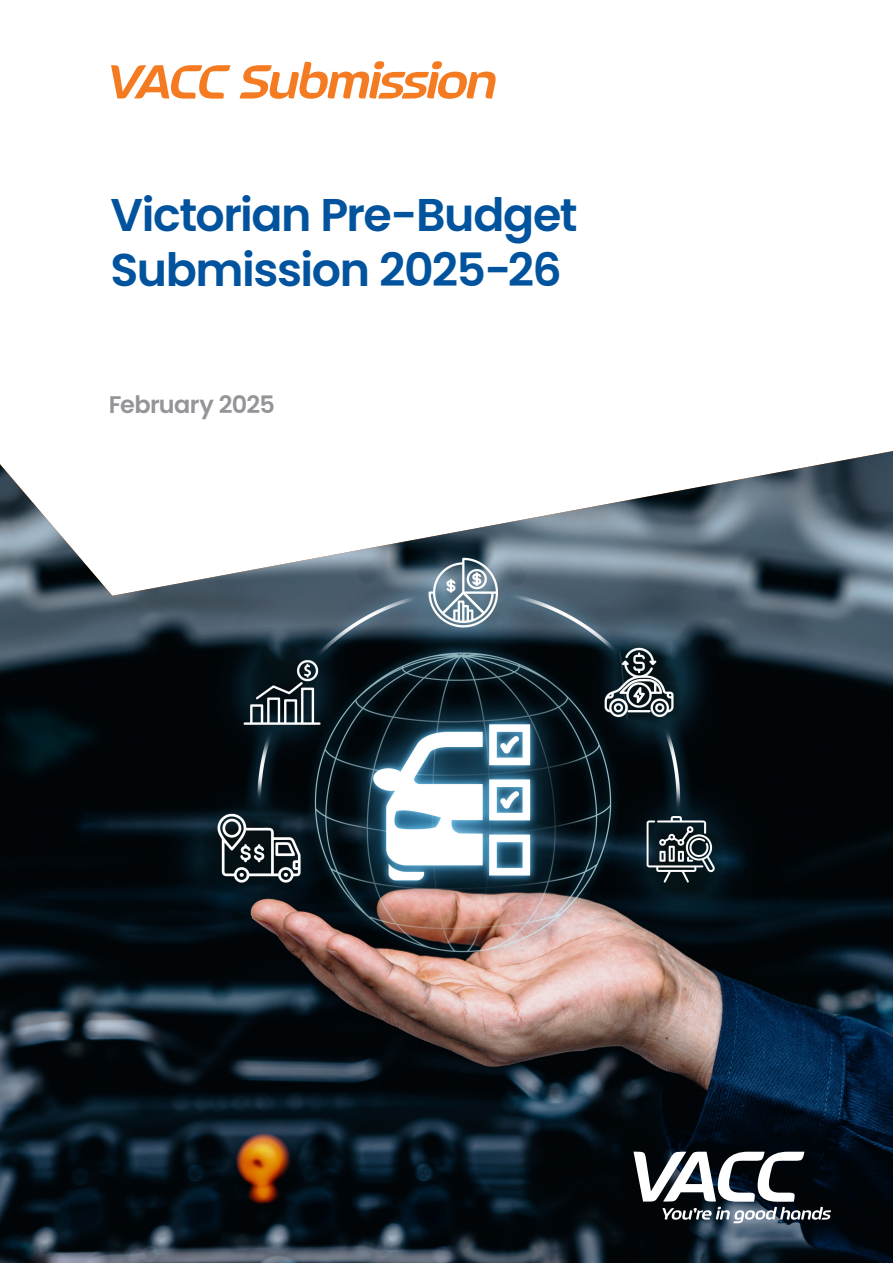
<style>
.page{position:relative;width:893px;height:1263px;background:#fff}
.page>*{position:absolute;margin:0;border:0;box-sizing:border-box;transform-origin:0 0}
.t1{font:italic 700 54px "September";letter-spacing:-.03em;color:#f47b21}
.Front_page_head{font:600 45.9px/55.1px "Poppins";letter-spacing:-.03em;color:#01539e}
.Front_page_head-2{font:600 24px "Poppins";letter-spacing:-.025em;color:#939598}
</style>
<div class="page">
<img style="left:0;top:451px;width:893px;height:812px">
<svg style="left:633px;top:1151px;width:198px;height:72px"></svg>
<p class="t1" style="left:107px;top:47px;width:391px">VACC Submission</p>
<p class="Front_page_head" style="left:111px;top:188px;width:469px">Victorian Pre-Budget<br>Submission 2025-26</p>
<p class="Front_page_head-2" style="left:109px;top:391px;width:168px">February 2025</p>
</div>
